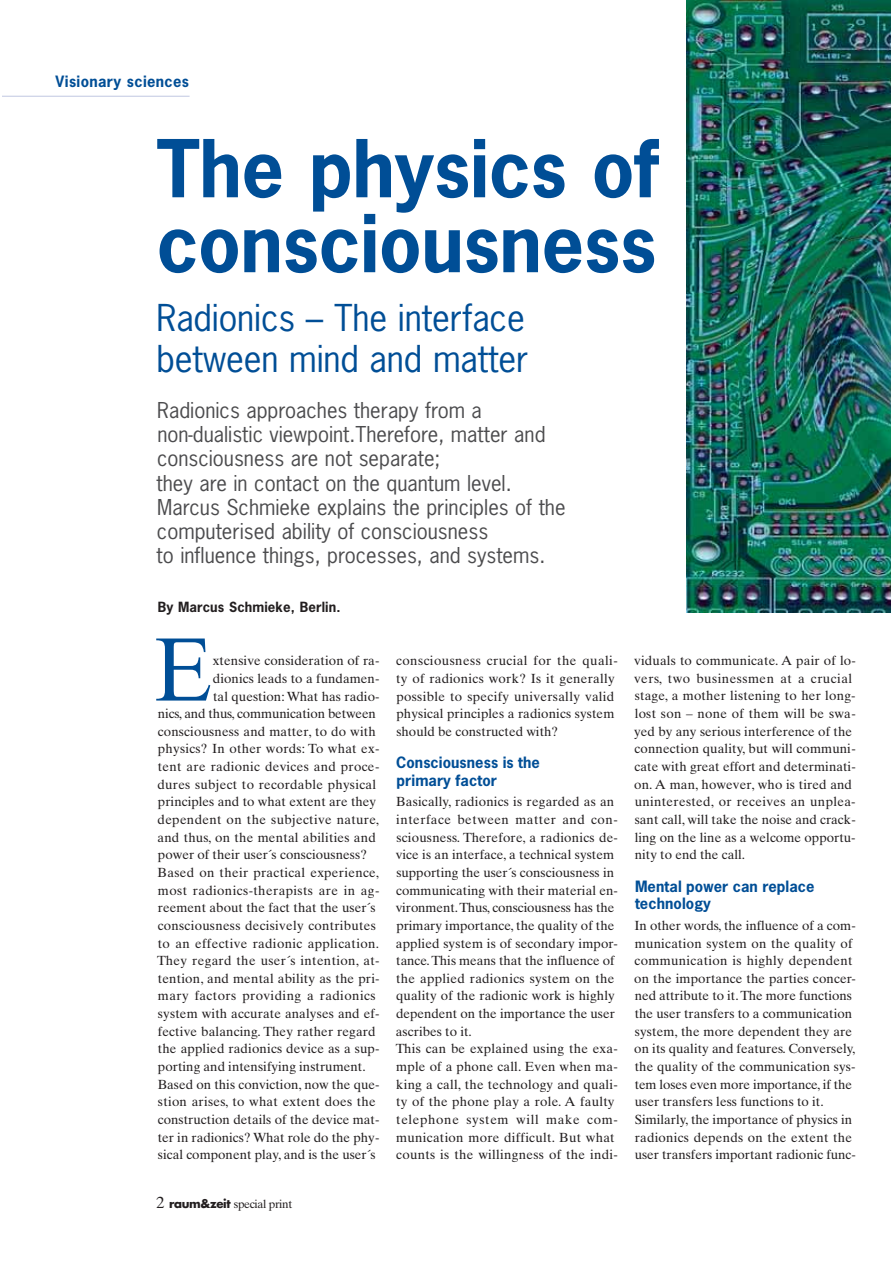
<style>
.page{position:relative;width:893px;height:1263px;background:#fff}
.page>*{position:absolute;margin:0;border:0;box-sizing:border-box;transform-origin:0 0}
.t1{font:90px "Times Ten";color:#004e96;scale:.9 1}
.t2{font:700 75px/75px "News Gothic";letter-spacing:-.005em;color:#004e96}
.t3{font:34.8px/40px "News Gothic";letter-spacing:-.005em;color:#004e96}
.t4{font:20.55px/24.3px "News Gothic";color:#4c4c4e}
.t5{font:700 14.7px/17.7px "News Gothic";letter-spacing:.005em;color:#004e96}
.t6{font:700 14.7px "News Gothic";letter-spacing:.025em;color:#004e96}
.t7{font:13.2px/17.7px "Times Ten";letter-spacing:.01em;color:#231f20}
.t8{font:13.2px "Times Ten";letter-spacing:.03em;color:#231f20}
.t9{font:13.2px "Times Ten";letter-spacing:.035em;color:#231f20}
.t10{font:700 13.2px "News Gothic";letter-spacing:.01em;color:#231f20}
.t11{font:11.7px "Times Ten";letter-spacing:-.03em;color:#231f20}
.s1{font-size:16.2px}
.s2{font-family:"Futura";font-weight:700}
</style>
<div class="page">
<hr style="left:2px;top:96px;width:188px;height:1px;background:#c0c7e1">
<img style="left:686px;top:0;width:204px;height:612px">
<p class="t6" style="left:56px;top:75px;width:135px">Visionary sciences</p>
<h2 class="t2" style="left:157px;top:138px;width:504px">The physics of consciousness</h2>
<h3 class="t3" style="left:157px;top:301px;width:373px">Radionics – The interface between mind and matter</h3>
<p class="t4" style="left:157px;top:400px;width:410px">Radionics approaches therapy from a non-dualistic viewpoint.Therefore, matter and consciousness are not separate;<br>they are in contact on the quantum level.<br>Marcus Schmieke explains the principles of the computerised ability of consciousness<br>to influence things, processes, and systems.</p>
<p class="t10" style="left:158px;top:602px;width:184px">By Marcus Schmieke, Berlin.</p>
<h1 class="t1" style="left:154px;top:636px;width:66px">E</h1>
<p class="t7" style="left:213px;top:653px;width:168px">xtensive consideration of ra-</p>
<p class="t7" style="left:213px;top:671px;width:168px">dionics leads to a fundamen-</p>
<p class="t7" style="left:213px;top:689px;width:168px">tal question: What has radio-</p>
<p class="t7" style="left:158px;top:706px;width:220px">nics, and thus, communication between</p>
<p class="t7" style="left:158px;top:724px;width:220px">consciousness and matter, to do with</p>
<p class="t7" style="left:158px;top:741px;width:223px">physics? In other words: To what ex-</p>
<p class="t7" style="left:158px;top:759px;width:223px">tent are radionic devices and proce-</p>
<p class="t7" style="left:158px;top:777px;width:220px">dures subject to recordable physical</p>
<p class="t7" style="left:158px;top:794px;width:220px">principles and to what extent are they</p>
<p class="t7" style="left:158px;top:812px;width:223px">dependent on the subjective nature,</p>
<p class="t7" style="left:158px;top:830px;width:220px">and thus, on the mental abilities and</p>
<p class="t7" style="left:158px;top:847px;width:210px">power of their user´s consciousness?</p>
<p class="t7" style="left:158px;top:865px;width:223px">Based on their practical experience,</p>
<p class="t8" style="left:158px;top:885px;width:223px">most radionics-therapists are in ag-</p>
<p class="t7" style="left:158px;top:900px;width:219px">reement about the fact that the user´s</p>
<p class="t7" style="left:158px;top:918px;width:220px">consciousness decisively contributes</p>
<p class="t8" style="left:158px;top:938px;width:223px">to an effective radionic application.</p>
<p class="t7" style="left:157px;top:953px;width:224px">They regard the user´s intention, at-</p>
<p class="t7" style="left:158px;top:971px;width:223px">tention, and mental ability as the pri-</p>
<p class="t9" style="left:158px;top:991px;width:219px">mary factors providing a radionics</p>
<p class="t7" style="left:158px;top:1006px;width:223px">system with accurate analyses and ef-</p>
<p class="t7" style="left:158px;top:1024px;width:219px">fective balancing. They rather regard</p>
<p class="t7" style="left:158px;top:1041px;width:223px">the applied radionics device as a sup-</p>
<p class="t7" style="left:158px;top:1059px;width:209px">porting and intensifying instrument.</p>
<p class="t7" style="left:158px;top:1077px;width:223px">Based on this conviction, now the que-</p>
<p class="t7" style="left:158px;top:1094px;width:219px">stion arises, to what extent does the</p>
<p class="t7" style="left:158px;top:1112px;width:223px">construction details of the device mat-</p>
<p class="t7" style="left:158px;top:1130px;width:223px">ter in radionics? What role do the phy-</p>
<p class="t7" style="left:158px;top:1147px;width:219px">sical component play, and is the user´s</p>
<p class="t11" style="left:157px;top:1199px;width:137px"><span class="s1">2</span> <span class="s2">raum&amp;zeit</span> special print</p>
<p class="t7" style="left:396px;top:653px;width:223px">consciousness crucial for the quali&shy;ty of radionics work? Is it generally possible to specify universally valid physical principles a radionics system should be constructed with?</p>
<p class="t5" style="left:396px;top:755px;width:145px">Consciousness is the primary factor</p>
<p class="t7" style="left:396px;top:794px;width:224px">Basically, radionics is regarded as an interface between matter and con&shy;sciousness. Therefore, a radionics de&shy;vice is an interface, a technical system supporting the user´s consciousness in communicating with their material en&shy;vironment. Thus, consciousness has the primary importance, the quality of the applied system is of secondary impor&shy;tance. This means that the influence of the applied radionics system on the quality of the radionic work is highly dependent on the importance the user ascribes to it.<br>This can be explained using the exa&shy;mple of a phone call. Even when ma&shy;king a call, the technology and quali&shy;ty of the phone play a role. A faulty telephone system will make com&shy;munication more difficult. But what counts is the willingness of the indi-</p>
<p class="t7" style="left:634px;top:653px;width:223px">viduals to communicate. A pair of lo&shy;vers, two businessmen at a crucial stage, a mother listening to her long&shy;lost son – none of them will be swa&shy;yed by any serious interference of the connection quality, but will communi&shy;cate with great effort and determinati&shy;on. A man, however, who is tired and uninterested, or receives an unplea&shy;sant call, will take the noise and crack&shy;ling on the line as a welcome opportu&shy;nity to end the call.</p>
<p class="t5" style="left:635px;top:879px;width:181px">Mental power can replace technology</p>
<p class="t7" style="left:634px;top:918px;width:223px">In other words, the influence of a com&shy;munication system on the quality of communication is highly dependent on the importance the parties concer&shy;ned attribute to it. The more functions the user transfers to a communication system, the more dependent they are on its quality and features. Conversely, the quality of the communication sys&shy;tem loses even more importance, if the user transfers less functions to it.<br>Similarly, the importance of physics in radionics depends on the extent the user transfers important radionic func-</p>
</div>
